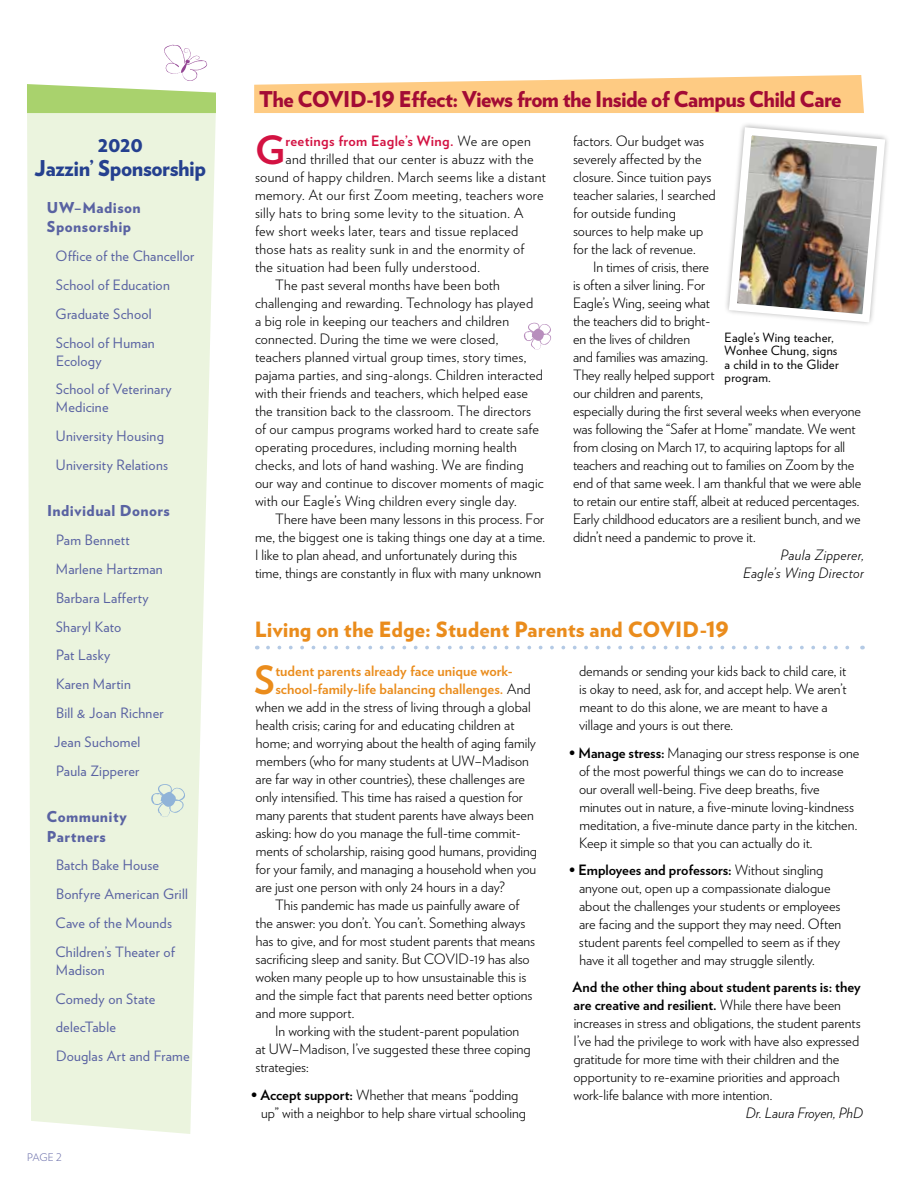
<style>
.page{position:relative;width:918px;height:1188px;background:#fff}
.page>*{position:absolute;margin:0;border:0;box-sizing:border-box;transform-origin:0 0}
.T1_no_drop{font:700 38.85px "Verlag";color:#d31242}
.T1_no_drop-2{font:700 38.85px "Verlag";color:#ea8c1c}
.H3_Inside_Head{font:900 21.75px "Verlag";letter-spacing:-.03em;color:#a30b35}
.H3_Inside_Head-2{font:900 21.75px "Verlag";letter-spacing:-.02em;color:#25408f}
.H3_Inside_Head-3{font:900 21px "Verlag";letter-spacing:.005em;color:#ea8c1c}
.Donor_Category{font:900 15px/19.5px "Verlag";letter-spacing:.03em;color:#5962a2}
.T1_no_drop-3{font:300 14.25px/18px "Verlag";color:#000}
.T1_Drop{font:300 14.25px/18px "Verlag";letter-spacing:-.005em;color:#000}
.Donor_name{font:14.25px/18px "Verlag";letter-spacing:.015em;color:#5962a2}
.T1_no_drop-4{font:300 14.25px "Verlag";letter-spacing:.025em;color:#000}
.T1_no_drop-5{font:300 14.25px "Verlag";letter-spacing:.02em;color:#000}
.T1_no_drop-6{font:700 14.25px "Verlag";letter-spacing:.005em;color:#ea8c1c}
.by_line{font:italic 300 14.25px "Verlag";letter-spacing:.015em;color:#000}
.T1_no_drop-7{font:700 14.25px "Verlag";letter-spacing:.02em;color:#d31242}
.Photo_Caption{font:12.75px/13.5px "Verlag";letter-spacing:.02em;color:#000}
.S1{font:300 10.5px "Verlag";color:#6c70ab}
.s1{font-weight:300;color:#000}
.s2{font-weight:700}
</style>
<div class="page">
<svg style="left:27px;top:113px;width:189px;height:1021px;background:#ecf4e0"></svg>
<svg style="left:268px;top:646px;width:582px;height:3px"></svg>
<svg style="left:27px;top:45px;width:189px;height:68px"></svg>
<svg style="left:149px;top:784px;width:36px;height:33px"></svg>
<svg style="left:254px;top:75px;width:610px;height:38px;background:#fed192"></svg>
<svg style="left:524px;top:323px;width:27px;height:27px"></svg>
<img style="left:726px;top:124px;width:162px;height:201px">
<p class="H3_Inside_Head-2" style="left:98px;top:126px;width:47px">2020</p>
<p class="H3_Inside_Head-2" style="left:35px;top:150px;width:173px">Jazzin’ Sponsorship</p>
<p class="Donor_Category" style="left:47px;top:197px;width:95px">UW–Madison<br>Sponsorship</p>
<p class="Donor_name" style="left:56px;top:246px;width:140px">Office of the Chancellor</p>
<p class="Donor_name" style="left:56px;top:275px;width:116px">School of Education</p>
<p class="Donor_name" style="left:56px;top:304px;width:98px">Graduate School</p>
<p class="Donor_name" style="left:56px;top:333px;width:100px">School of Human<br>Ecology</p>
<p class="Donor_name" style="left:56px;top:380px;width:117px">School of Veterinary<br>Medicine</p>
<p class="Donor_name" style="left:56px;top:426px;width:109px">University Housing</p>
<p class="Donor_name" style="left:56px;top:455px;width:114px">University Relations</p>
<p class="Donor_Category" style="left:47px;top:501px;width:124px">Individual Donors</p>
<p class="Donor_name" style="left:56px;top:530px;width:75px">Pam Bennett</p>
<p class="Donor_name" style="left:56px;top:559px;width:108px">Marlene Hartzman</p>
<p class="Donor_name" style="left:56px;top:588px;width:94px">Barbara Lafferty</p>
<p class="Donor_name" style="left:56px;top:617px;width:67px">Sharyl Kato</p>
<p class="Donor_name" style="left:56px;top:646px;width:56px">Pat Lasky</p>
<p class="Donor_name" style="left:56px;top:674px;width:76px">Karen Martin</p>
<p class="Donor_name" style="left:56px;top:703px;width:109px">Bill &amp; Joan Richner</p>
<p class="Donor_name" style="left:54px;top:732px;width:88px">Jean Suchomel</p>
<p class="Donor_name" style="left:56px;top:761px;width:85px">Paula Zipperer</p>
<p class="Donor_Category" style="left:47px;top:806px;width:82px">Community<br>Partners</p>
<p class="Donor_name" style="left:56px;top:856px;width:105px">Batch Bake House</p>
<p class="Donor_name" style="left:56px;top:884px;width:133px">Bonfyre American Grill</p>
<p class="Donor_name" style="left:56px;top:913px;width:118px">Cave of the Mounds</p>
<p class="Donor_name" style="left:56px;top:942px;width:121px">Children’s Theater of<br>Madison</p>
<p class="Donor_name" style="left:56px;top:989px;width:101px">Comedy on State</p>
<p class="Donor_name" style="left:56px;top:1018px;width:62px">delecTable</p>
<p class="Donor_name" style="left:56px;top:1046px;width:135px">Douglas Art and Frame</p>
<p class="S1" style="left:27px;top:1150px;width:36px">PAGE 2</p>
<p class="H3_Inside_Head" style="left:259px;top:81px;width:584px">The COVID-19 Effect: Views from the Inside of Campus Child Care</p>
<p class="T1_no_drop" style="left:255px;top:119px;width:32px">G</p>
<p class="T1_no_drop-7" style="left:285px;top:130px;width:247px">reetings from Eagle’s Wing. <span class="s1">We are open</span></p>
<p class="T1_no_drop-4" style="left:285px;top:148px;width:250px">and thrilled that our center is abuzz with the</p>
<p class="T1_no_drop-5" style="left:255px;top:166px;width:293px">sound of happy children. March seems like a distant</p>
<p class="T1_no_drop-4" style="left:255px;top:184px;width:290px">memory. At our first Zoom meeting, teachers wore</p>
<p class="T1_no_drop-5" style="left:255px;top:202px;width:270px">silly hats to bring some levity to the situation. A</p>
<p class="T1_no_drop-5" style="left:255px;top:220px;width:265px">few short weeks later, tears and tissue replaced</p>
<p class="T1_no_drop-4" style="left:255px;top:238px;width:271px">those hats as reality sunk in and the enormity of</p>
<p class="T1_no_drop-4" style="left:255px;top:256px;width:226px">the situation had been fully understood.</p>
<p class="T1_no_drop-3" style="left:255px;top:275px;width:290px;text-indent:20px">The past several months have been both challenging and rewarding. Technology has played<br>a big role in keeping our teachers and children connected. During the time we were closed, teachers planned virtual group times, story times, pajama parties, and sing-alongs. Children interacted with their friends and teachers, which helped ease the transition back to the classroom. The directors of our campus programs worked hard to create safe operating procedures, including morning health checks, and lots of hand washing. We are finding our way and continue to discover moments of magic with our Eagle’s Wing children every single day.</p>
<p class="T1_no_drop-3" style="left:255px;top:509px;width:292px;text-indent:20px">There have been many lessons in this process. For me, the biggest one is taking things one day at a time.<br>I like to plan ahead, and unfortunately during this time, things are constantly in flux with many unknown</p>
<p class="T1_no_drop-3" style="left:573px;top:131px;width:144px">factors. Our budget was severely affected by the closure. Since tuition pays teacher salaries, I searched for outside funding sources to help make up for the lack of revenue.</p>
<p class="T1_no_drop-3" style="left:573px;top:257px;width:290px;text-indent:20px">In times of crisis, there<br>is often a silver lining. For<br>Eagle’s Wing, seeing what<br>the teachers did to bright-<br>en the lives of children<br>and families was amazing.<br>They really helped support<br>our children and parents,<br>especially during the first several weeks when everyone was following the “Safer at Home” mandate. We went from closing on March 17, to acquiring laptops for all teachers and reaching out to families on Zoom by the end of that same week. I am thankful that we were able to retain our entire staff, albeit at reduced percentages.<br>Early childhood educators are a resilient bunch, and we didn’t need a pandemic to prove it.</p>
<p class="by_line" style="left:781px;top:544px;width:85px">Paula Zipperer,</p>
<p class="by_line" style="left:743px;top:562px;width:122px">Eagle’s Wing Director</p>
<p class="Photo_Caption" style="left:725px;top:330px;width:116px">Eagle’s Wing teacher,<br>Wonhee Chung, signs a child in to the Glider program.</p>
<p class="H3_Inside_Head-3" style="left:255px;top:612px;width:476px">Living on the Edge: Student Parents and COVID-19</p>
<p class="T1_no_drop-2" style="left:254px;top:650px;width:22px">S</p>
<p class="T1_no_drop-6" style="left:275px;top:660px;width:239px">tudent parents already face unique work-</p>
<p class="T1_Drop" style="left:579px;top:661px;width:269px">demands or sending your kids back to child care, it is okay to need, ask for, and accept help. We aren’t meant to do this alone, we are meant to have a village and yours is out there.</p>
<p class="T1_Drop" style="left:579px;top:743px;width:282px;text-indent:-10px"><span class="s2">• Manage stress:</span> Managing our stress response is one of the most powerful things we can do to increase our overall well-being. Five deep breaths, five minutes out in nature, a five-minute loving-kindness meditation, a five-minute dance party in the kitchen.<br>Keep it simple so that you can actually do it.</p>
<p class="T1_Drop" style="left:579px;top:860px;width:264px;text-indent:-10px"><span class="s2">• Employees and professors:</span> Without singling anyone out, open up a compassionate dialogue about the challenges your students or employees are facing and the support they may need. Often student parents feel compelled to seem as if they have it all together and may struggle silently.</p>
<p class="T1_Drop" style="left:573px;top:977px;width:290px"><span class="s2">And the other thing about student parents is: they are creative and resilient.</span> While there have been increases in stress and obligations, the student parents I’ve had the privilege to work with have also expressed gratitude for more time with their children and the opportunity to re-examine priorities and approach work-life balance with more intention.</p>
<p class="by_line" style="left:746px;top:1102px;width:119px">Dr. Laura Froyen, PhD</p>
<p class="T1_no_drop-6" style="left:275px;top:678px;width:257px">school-family-life balancing challenges. <span class="s1">And</span></p>
<p class="T1_no_drop-3" style="left:256px;top:697px;width:277px">when we add in the stress of living through a global</p>
<p class="T1_no_drop-3" style="left:256px;top:715px;width:260px">health crisis; caring for and educating children at</p>
<p class="T1_no_drop-3" style="left:256px;top:733px;width:282px">home; and worrying about the health of aging family</p>
<p class="T1_no_drop-3" style="left:256px;top:751px;width:275px">members (who for many students at UW–Madison</p>
<p class="T1_no_drop-3" style="left:256px;top:769px;width:271px">are far way in other countries), these challenges are</p>
<p class="T1_no_drop-3" style="left:255px;top:787px;width:269px">only intensified. This time has raised a question for</p>
<p class="T1_no_drop-3" style="left:256px;top:805px;width:280px">many parents that student parents have always been</p>
<p class="T1_no_drop-3" style="left:256px;top:823px;width:267px">asking: how do you manage the full-time commit-</p>
<p class="T1_no_drop-3" style="left:256px;top:841px;width:283px">ments of scholarship, raising good humans, providing</p>
<p class="T1_no_drop-3" style="left:256px;top:859px;width:282px">for your family, and managing a household when you</p>
<p class="T1_no_drop-3" style="left:256px;top:877px;width:251px">are just one person with only 24 hours in a day?</p>
<p class="T1_no_drop-3" style="left:255px;top:895px;width:281px;text-indent:20px">This pandemic has made us painfully aware of the answer: you don’t. You can’t. Something always has to give, and for most student parents that means sacrificing sleep and sanity. But COVID-19 has also woken many people up to how unsustainable this is and the simple fact that parents need better options and more support.</p>
<p class="T1_no_drop-3" style="left:255px;top:1021px;width:277px;text-indent:20px">In working with the student-parent population at UW–Madison, I’ve suggested these three coping strategies:</p>
<p class="T1_Drop" style="left:261px;top:1085px;width:266px;text-indent:-10px"><span class="s2">• Accept support:</span> Whether that means “podding up” with a neighbor to help share virtual schooling</p>
</div>
